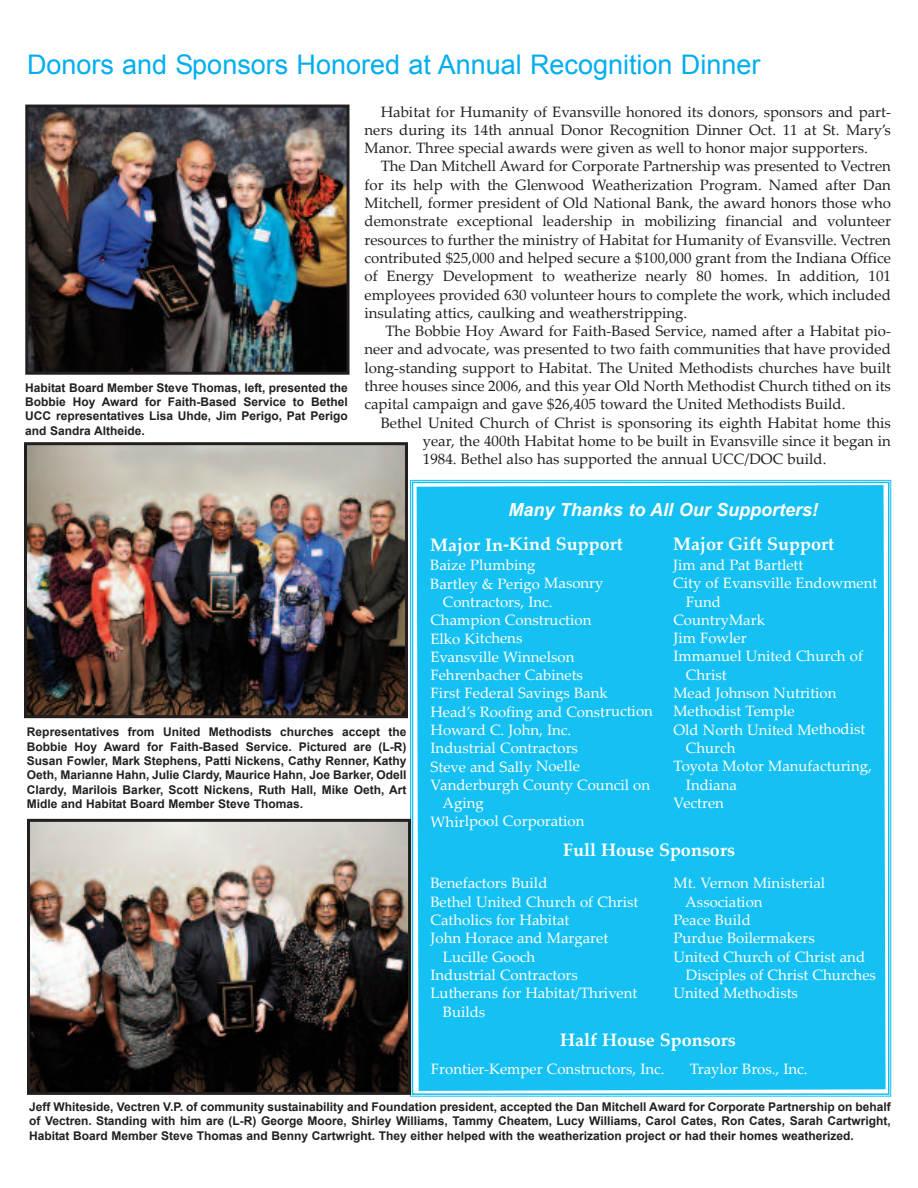
<style>
.page{position:relative;width:918px;height:1188px;background:#fff}
.page>*{position:absolute;margin:0;border:0;box-sizing:border-box;transform-origin:0 0}
.t1{font:27px "Arial";color:#00aeef}
.t2{font:700 18px "Palatino Linotype";color:#fff}
.t3{font:italic 700 18px "Arial";color:#fff}
.t4{font:15px/18.3px "Palatino Linotype";color:#231f20;text-align:justify}
.t5{font:15px "Palatino Linotype";color:#fff}
.t6{font:700 12px/14.4px "Arial";color:#231f20;text-align:justify}
</style>
<div class="page">
<div style="left:412px;top:482px;width:478px;height:613px;border:2px solid #15c0f2"></div>
<img style="left:31px;top:823px;width:376px;height:268px">
<div style="left:27px;top:819px;width:384px;height:276px;border:3px solid #231f20"></div>
<img style="left:29px;top:109px;width:317px;height:262px">
<div style="left:25px;top:105px;width:325px;height:270px;border:3px solid #231f20"></div>
<img style="left:28px;top:446px;width:376px;height:268px">
<div style="left:24px;top:442px;width:384px;height:276px;border:3px solid #231f20"></div>
<div style="left:417px;top:485px;width:469px;height:606px;background:#15c0f2"></div>
<h1 class="t1" style="left:27px;top:49px;width:735px">Donors and Sponsors Honored at Annual Recognition Dinner</h1>
<p class="t4" style="left:364px;top:104px;width:528px;text-indent:16px">Habitat for Humanity of Evansville honored its donors, sponsors and part&shy;ners during its 14th annual Donor Recognition Dinner Oct. 11 at St. Mary’s Manor. Three special awards were given as well to honor major supporters.</p>
<p class="t4" style="left:364px;top:159px;width:528px;text-indent:16px">The Dan Mitchell Award for Corporate Partnership was presented to Vectren for its help with the Glenwood Weatherization Program. Named after Dan Mitchell, former president of Old National Bank, the award honors those who demonstrate exceptional leadership in mobilizing financial and volunteer resources to further the ministry of Habitat for Humanity of Evansville. Vectren contributed $25,000 and helped secure a $100,000 grant from the Indiana Office of Energy Development to weatherize nearly 80 homes. In addition, 101 employees provided 630 volunteer hours to complete the work, which included insulating attics, caulking and weatherstripping.</p>
<p class="t4" style="left:364px;top:324px;width:528px;text-indent:21px">The Bobbie Hoy Award for Faith-Based Service, named after a Habitat pio&shy;neer and advocate, was presented to two faith communities that have provided long-standing support to Habitat. The United Methodists churches have built three houses since 2006, and this year Old North Methodist Church tithed on its capital campaign and gave $26,405 toward the United Methodists Build.</p>
<p class="t4" style="left:423px;top:415px;width:470px;text-indent:-42px">Bethel United Church of Christ is sponsoring its eighth Habitat home this year, the 400th Habitat home to be built in Evansville since it began in 1984. Bethel also has supported the annual UCC/DOC build.</p>
<p class="t6" style="left:25px;top:380px;width:324px">Habitat Board Member Steve Thomas, left, presented the Bobbie Hoy Award for Faith-Based Service to Bethel UCC representatives Lisa Uhde, Jim Perigo, Pat Perigo and Sandra Altheide.</p>
<p class="t6" style="left:27px;top:725px;width:381px">Representatives from United Methodists churches accept the Bobbie Hoy Award for Faith-Based Service. Pictured are (L-R)<br>Susan Fowler, Mark Stephens, Patti Nickens, Cathy Renner, Kathy Oeth, Marianne Hahn, Julie Clardy, Maurice Hahn, Joe Barker, Odell Clardy, Marilois Barker, Scott Nickens, Ruth Hall, Mike Oeth, Art Midle and Habitat Board Member Steve Thomas.</p>
<p class="t3" style="left:508px;top:499px;width:311px">Many Thanks to All Our Supporters!</p>
<p class="t2" style="left:430px;top:537px;width:194px">Major In-Kind Support</p>
<p class="t5" style="left:430px;top:559px;width:107px">Baize Plumbing</p>
<p class="t5" style="left:430px;top:578px;width:175px">Bartley &amp; Perigo Masonry</p>
<p class="t5" style="left:443px;top:596px;width:111px">Contractors, Inc.</p>
<p class="t5" style="left:430px;top:614px;width:163px">Champion Construction</p>
<p class="t5" style="left:430px;top:633px;width:94px">Elko Kitchens</p>
<p class="t5" style="left:430px;top:651px;width:145px">Evansville Winnelson</p>
<p class="t5" style="left:430px;top:669px;width:154px">Fehrenbacher Cabinets</p>
<p class="t5" style="left:430px;top:687px;width:179px">First Federal Savings Bank</p>
<p class="t5" style="left:430px;top:706px;width:224px">Head’s Roofing and Construction</p>
<p class="t5" style="left:431px;top:724px;width:142px">Howard C. John, Inc.</p>
<p class="t5" style="left:431px;top:742px;width:149px">Industrial Contractors</p>
<p class="t5" style="left:431px;top:761px;width:151px">Steve and Sally Noelle</p>
<p class="t5" style="left:431px;top:779px;width:221px">Vanderburgh County Council on</p>
<p class="t5" style="left:442px;top:797px;width:43px">Aging</p>
<p class="t5" style="left:431px;top:815px;width:155px">Whirlpool Corporation</p>
<p class="t2" style="left:673px;top:537px;width:162px">Major Gift Support</p>
<p class="t5" style="left:673px;top:559px;width:132px">Jim and Pat Bartlett</p>
<p class="t5" style="left:673px;top:577px;width:206px">City of Evansville Endowment</p>
<p class="t5" style="left:686px;top:596px;width:37px">Fund</p>
<p class="t5" style="left:673px;top:614px;width:93px">CountryMark</p>
<p class="t5" style="left:673px;top:632px;width:75px">Jim Fowler</p>
<p class="t5" style="left:673px;top:650px;width:191px">Immanuel United Church of</p>
<p class="t5" style="left:686px;top:669px;width:42px">Christ</p>
<p class="t5" style="left:673px;top:687px;width:165px">Mead Johnson Nutrition</p>
<p class="t5" style="left:673px;top:705px;width:123px">Methodist Temple</p>
<p class="t5" style="left:673px;top:724px;width:193px">Old North United Methodist</p>
<p class="t5" style="left:686px;top:742px;width:51px">Church</p>
<p class="t5" style="left:674px;top:760px;width:200px">Toyota Motor Manufacturing,</p>
<p class="t5" style="left:686px;top:779px;width:53px">Indiana</p>
<p class="t5" style="left:674px;top:797px;width:52px">Vectren</p>
<p class="t2" style="left:563px;top:843px;width:173px">Full House Sponsors</p>
<p class="t5" style="left:430px;top:878px;width:119px">Benefactors Build</p>
<p class="t5" style="left:430px;top:896px;width:209px">Bethel United Church of Christ</p>
<p class="t5" style="left:430px;top:914px;width:140px">Catholics for Habitat</p>
<p class="t5" style="left:430px;top:932px;width:179px">John Horace and Margaret</p>
<p class="t5" style="left:443px;top:951px;width:94px">Lucille Gooch</p>
<p class="t5" style="left:430px;top:969px;width:149px">Industrial Contractors</p>
<p class="t5" style="left:430px;top:987px;width:208px">Lutherans for Habitat/Thrivent</p>
<p class="t5" style="left:443px;top:1006px;width:44px">Builds</p>
<p class="t5" style="left:673px;top:878px;width:153px">Mt. Vernon Ministerial</p>
<p class="t5" style="left:685px;top:896px;width:79px">Association</p>
<p class="t5" style="left:673px;top:914px;width:79px">Peace Build</p>
<p class="t5" style="left:673px;top:932px;width:143px">Purdue Boilermakers</p>
<p class="t5" style="left:673px;top:951px;width:193px">United Church of Christ and</p>
<p class="t5" style="left:686px;top:969px;width:192px">Disciples of Christ Churches</p>
<p class="t5" style="left:673px;top:987px;width:126px">United Methodists</p>
<p class="t2" style="left:560px;top:1033px;width:177px">Half House Sponsors</p>
<p class="t5" style="left:431px;top:1063px;width:235px">Frontier-Kemper Constructors, Inc.</p>
<p class="t5" style="left:690px;top:1063px;width:119px">Traylor Bros., Inc.</p>
<p class="t6" style="left:29px;top:1099px;width:863px">Jeff Whiteside, Vectren V.P. of community sustainability and Foundation president, accepted the Dan Mitchell Award for Corporate Partnership on behalf of Vectren. Standing with him are (L-R) George Moore, Shirley Williams, Tammy Cheatem, Lucy Williams, Carol Cates, Ron Cates, Sarah Cartwright, Habitat Board Member Steve Thomas and Benny Cartwright. They either helped with the weatherization project or had their homes weatherized.</p>
</div>
